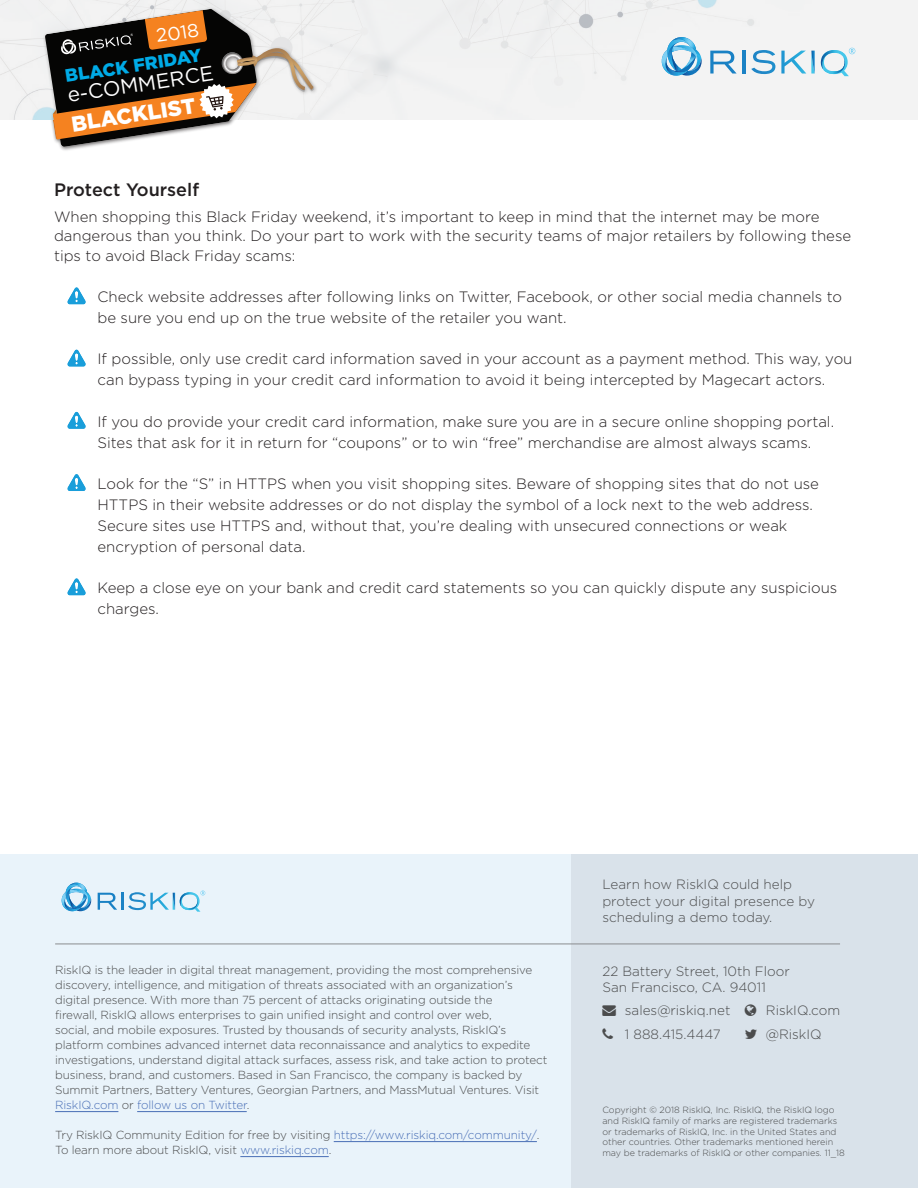
<style>
.page{position:relative;width:918px;height:1188px;background:#fff}
.page>*{position:absolute;margin:0;border:0;box-sizing:border-box;transform-origin:0 0}
.t1{font:900 21.6px "Gotham HTF";color:#fff}
.t2{font:20.7px "Gotham HTF";color:#fff}
.t3{font:18.75px "Gotham HTF";color:#fff}
.t4{font:500 18px "Gotham HTF";color:#231f20}
.t5{font:900 18px "Gotham HTF";color:#00abe7}
.t6{font:300 15px/21px "Gotham HTF";color:#231f20}
.t7{font:300 13.5px/16.5px "Gotham";color:#4b4c4d}
.t8{font:300 11.7px/15px "Gotham";letter-spacing:-.01em;color:#4b4c4d}
.t9{font:300 9px/10.8px "Gotham";color:#4b4c4d}
.s1{color:#486eb6}
</style>
<div class="page">
<svg style="left:67px;top:287px;width:19px;height:17px"></svg>
<svg style="left:67px;top:350px;width:19px;height:17px"></svg>
<svg style="left:67px;top:412px;width:19px;height:17px"></svg>
<svg style="left:67px;top:474px;width:19px;height:17px"></svg>
<svg style="left:67px;top:578px;width:19px;height:17px"></svg>
<div style="left:0;top:0;width:918px;height:119px;background:#f3f3f3"></div>
<svg style="left:659px;top:34px;width:43px;height:42px"></svg>
<svg style="left:751px;top:49px;width:24px;height:25px"></svg>
<svg style="left:710px;top:50px;width:27px;height:24px"></svg>
<hr style="left:742px;top:51px;width:4px;height:23px;background:#1b82c5">
<svg style="left:781px;top:47px;width:74px;height:29px"></svg>
<img style="left:811px;top:51px;width:4px;height:23px">
<div style="left:0;top:854px;width:918px;height:334px;background:linear-gradient(to right,#eef8ff,#d8e1e9)"></div>
<hr style="left:55px;top:1111px;width:63px;height:1px;background:#486eb6">
<hr style="left:137px;top:1111px;width:110px;height:1px;background:#486eb6">
<hr style="left:334px;top:1141px;width:203px;height:1px;background:#486eb6">
<hr style="left:240px;top:1156px;width:89px;height:1px;background:#486eb6">
<hr style="left:55px;top:944px;width:785px;height:1px;background:#8a8c8f">
<svg style="left:60px;top:881px;width:31px;height:31px"></svg>
<svg style="left:98px;top:893px;width:19px;height:17px"></svg>
<hr style="left:121px;top:893px;width:3px;height:17px;background:#1b82c5">
<svg style="left:128px;top:891px;width:77px;height:21px"></svg>
<div style="left:42px;top:6px;width:276px;height:146px;background:#231f20;opacity:.45"></div>
<svg style="left:44px;top:8px;width:270px;height:139px"></svg>
<svg style="left:745px;top:1005px;width:11px;height:11px"></svg>
<svg style="left:602px;top:1028px;width:11px;height:11px"></svg>
<svg style="left:745px;top:1029px;width:12px;height:10px"></svg>
<p class="t3" style="left:155px;top:26px;width:45px;rotate:-9deg">2018</p>
<p class="t5" style="left:64px;top:66px;width:139px;rotate:-9deg">BLACK FRIDAY</p>
<h2 class="t2" style="left:66px;top:84px;width:149px;rotate:-9deg">e-COMMERCE</h2>
<h1 class="t1" style="left:70px;top:112px;width:126px;rotate:-9deg">BLACKLIST</h1>
<p class="t4" style="left:54px;top:179px;width:147px">Protect Yourself</p>
<p class="t6" style="left:54px;top:207px;width:799px;line-height:19.5px">When shopping this Black Friday weekend, it’s important to keep in mind that the internet may be more dangerous than you think. Do your part to work with the security teams of major retailers by following these tips to avoid Black Friday scams:</p>
<p class="t6" style="left:97px;top:286px;width:746px">Check website addresses after following links on Twitter, Facebook, or other social media channels to be sure you end up on the true website of the retailer you want.</p>
<p class="t6" style="left:97px;top:348px;width:756px">If possible, only use credit card information saved in your account as a payment method. This way, you can bypass typing in your credit card information to avoid it being intercepted by Magecart actors.</p>
<p class="t6" style="left:97px;top:411px;width:738px">If you do provide your credit card information, make sure you are in a secure online shopping portal.<br>Sites that ask for it in return for “coupons” or to win “free” merchandise are almost always scams.</p>
<p class="t6" style="left:97px;top:473px;width:723px">Look for the “S” in HTTPS when you visit shopping sites. Beware of shopping sites that do not use HTTPS in their website addresses or do not display the symbol of a lock next to the web address.<br>Secure sites use HTTPS and, without that, you’re dealing with unsecured connections or weak encryption of personal data.</p>
<p class="t6" style="left:97px;top:577px;width:741px">Keep a close eye on your bank and credit card statements so you can quickly dispute any suspicious charges.</p>
<p class="t8" style="left:55px;top:963px;width:494px">RiskIQ is the leader in digital threat management, providing the most comprehensive discovery, intelligence, and mitigation of threats associated with an organization’s digital presence. With more than 75 percent of attacks originating outside the<br>firewall, RiskIQ allows enterprises to gain unified insight and control over web,<br>social, and mobile exposures. Trusted by thousands of security analysts, RiskIQ’s platform combines advanced internet data reconnaissance and analytics to expedite investigations, understand digital attack surfaces, assess risk, and take action to protect business, brand, and customers. Based in San Francisco, the company is backed by Summit Partners, Battery Ventures, Georgian Partners, and MassMutual Ventures. Visit <span class="s1">RiskIQ.com</span> or <span class="s1">follow us on Twitter</span>.</p>
<p class="t8" style="left:55px;top:1128px;width:486px">Try RiskIQ Community Edition for free by visiting <span class="s1">https://www.riskiq.com/community/</span>.<br>To learn more about RiskIQ, visit <span class="s1">www.riskiq.com</span>.</p>
<p class="t7" style="left:602px;top:876px;width:214px">Learn how RiskIQ could help protect your digital presence by scheduling a demo today.</p>
<p class="t7" style="left:602px;top:962px;width:189px">22 Battery Street, 10th Floor<br>San Francisco, CA. 94011</p>
<p class="t7" style="left:602px;top:1002px;width:130px">→ sales@riskiq.net</p>
<p class="t7" style="left:766px;top:1002px;width:76px">RiskIQ.com</p>
<p class="t7" style="left:625px;top:1025px;width:97px">1 888.415.4447</p>
<p class="t7" style="left:766px;top:1025px;width:57px">@RiskIQ</p>
<p class="t9" style="left:602px;top:1104px;width:244px">Copyright © 2018 RiskIQ, Inc. RiskIQ, the RiskIQ logo and RiskIQ family of marks are registered trademarks or trademarks of RiskIQ, Inc. in the United States and other countries. Other trademarks mentioned herein may be trademarks of RiskIQ or other companies. 11_18</p>
</div>
